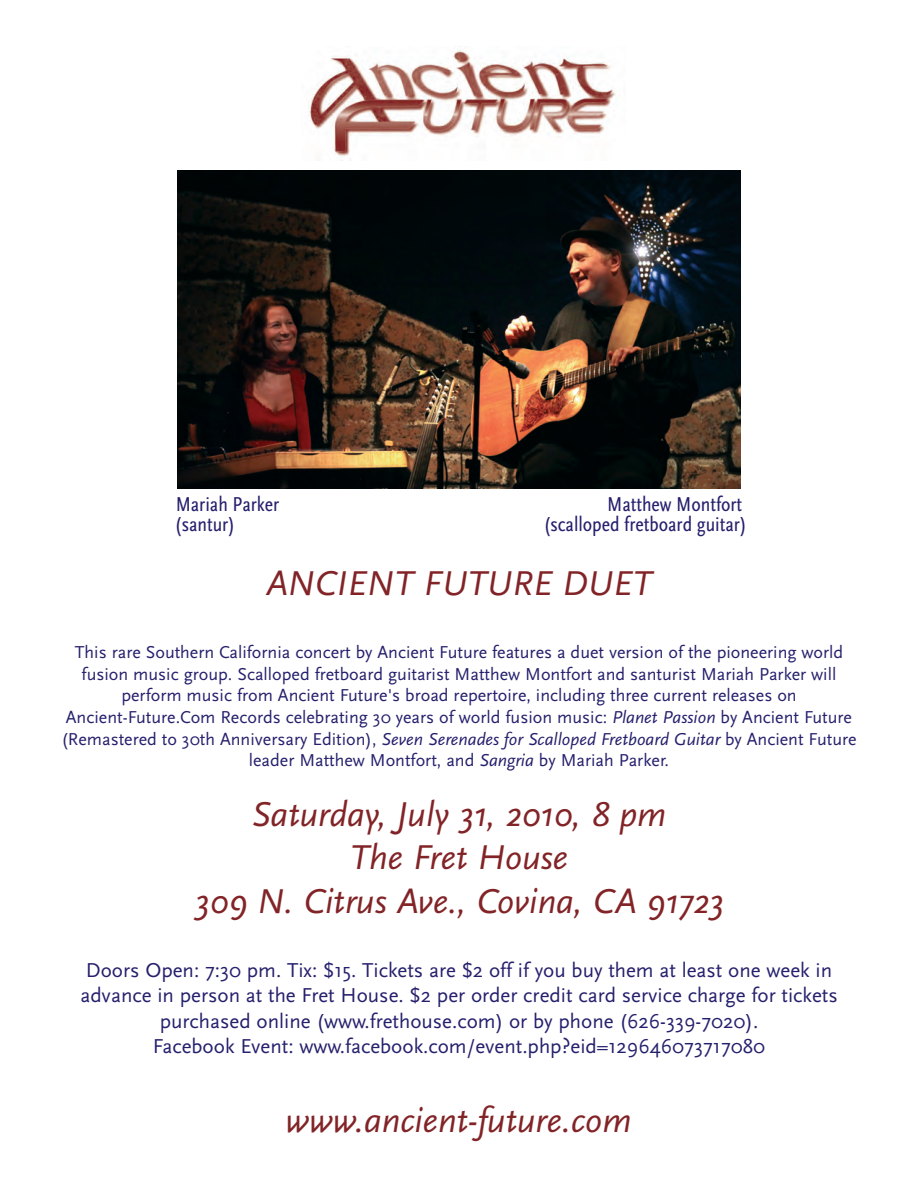
<style>
.page{position:relative;width:918px;height:1188px;background:#fff}
.page>*{position:absolute;margin:0;border:0;box-sizing:border-box;transform-origin:0 0}
.t1{font:italic 36px/43.2px "Scala Sans OT";color:#822427;text-align:center}
.t2{font:21px/25.2px "Scala Sans OT";color:#25206d;text-align:center}
.t3{font:condensed 21px "Scala Sans OT";color:#25206d}
.t4{font:18px/21.6px "Scala Sans OT";color:#25206d;text-align:center}
.s1{font-style:italic}
</style>
<div class="page">
<img style="left:178px;top:171px;width:562px;height:318px">
<img style="left:308px;top:46px;width:308px;height:114px">
<p class="t3" style="left:176px;top:497px;width:105px">Mariah Parker</p>
<p class="t3" style="left:607px;top:497px;width:137px">Matthew Montfort</p>
<p class="t3" style="left:175px;top:517px;width:62px">(santur)</p>
<p class="t3" style="left:544px;top:517px;width:204px">(scalloped fretboard guitar)</p>
<h1 class="t1" style="left:266px;top:566px;width:387px">ANCIENT FUTURE DUET</h1>
<p class="t4" style="left:61px;top:644px;width:797px">This rare Southern California concert by Ancient Future features a duet version of the pioneering world fusion music group. Scalloped fretboard guitarist Matthew Montfort and santurist Mariah Parker will perform music from Ancient Future's broad repertoire, including three current releases on Ancient-Future.Com Records celebrating 30 years of world fusion music: <span class="s1">Planet Passion</span> by Ancient Future (Remastered to 30th Anniversary Edition), <span class="s1">Seven Serenades for Scalloped Fretboard Guitar</span> by Ancient Future leader Matthew Montfort, and <span class="s1">Sangria</span> by Mariah Parker.</p>
<h1 class="t1" style="left:194px;top:797px;width:531px">Saturday, July 31, 2010, 8 pm<br>The Fret House<br>309 N. Citrus Ave., Covina, CA 91723</h1>
<p class="t2" style="left:80px;top:960px;width:759px">Doors Open: 7:30 pm. Tix: $15. Tickets are $2 off if you buy them at least one week in advance in person at the Fret House. $2 per order credit card service charge for tickets purchased online (www.frethouse.com) or by phone (626-339-7020).<br>Facebook Event: www.facebook.com/event.php?eid=129646073717080</p>
<h1 class="t1" style="left:286px;top:1103px;width:348px">www.ancient-future.com</h1>
</div>
